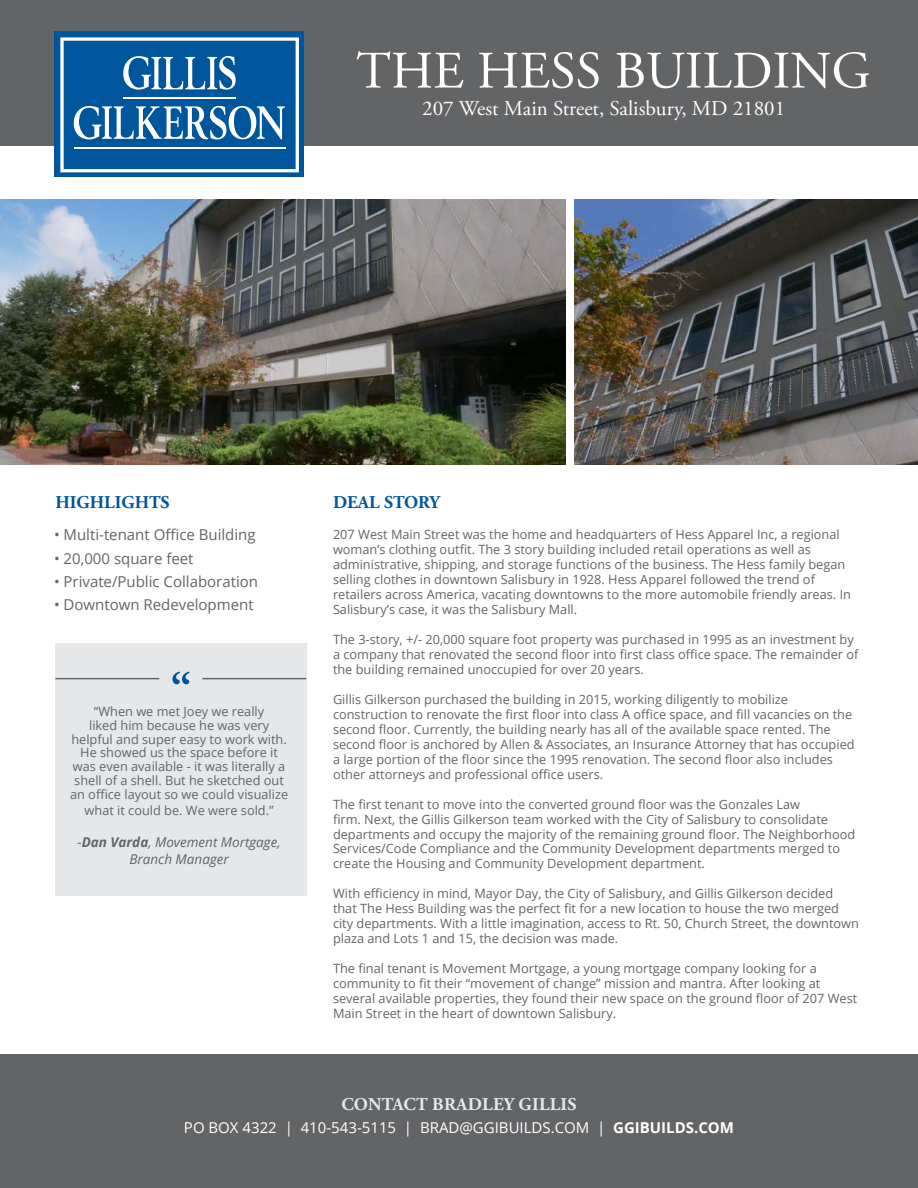
<style>
.page{position:relative;width:918px;height:1188px;background:#fff}
.page>*{position:absolute;margin:0;border:0;box-sizing:border-box;transform-origin:0 0}
.t1{font:52.5px "Adobe Garamond Pro";color:#fff}
.t2{font:21px "Adobe Garamond Pro";color:#fff}
.t3{font:700 18px "Adobe Garamond Pro";letter-spacing:.015em;color:#e6e7e8}
.t4{font:700 18px "Adobe Garamond Pro";color:#00569c}
.t5{font:15px "Open Sans";color:#636466}
.t6{font:15px "Open Sans";color:#fff}
.t7{font:italic 13.5px/16.2px "Open Sans";color:#636466;text-align:center}
.t8{font:12.75px/15px "Open Sans";color:#636466}
.s1{font-weight:700}
</style>
<div class="page">
<div style="left:0;top:0;width:918px;height:146px;background:#636466"></div>
<img style="left:0;top:199px;width:566px;height:265px">
<div style="left:55px;top:644px;width:252px;height:252px;background:#e6e7e8"></div>
<svg style="left:172px;top:672px;width:18px;height:12px"></svg>
<hr style="left:55px;top:678px;width:104px;height:1px;background:#636466">
<hr style="left:202px;top:678px;width:104px;height:1px;background:#636466">
<div style="left:0;top:1054px;width:918px;height:134px;background:#636466"></div>
<div style="left:55px;top:32px;width:249px;height:145px;background:#00569c"></div>
<svg style="left:60px;top:37px;width:239px;height:135px"></svg>
<img style="left:575px;top:199px;width:343px;height:265px">
<h1 class="t1" style="left:356px;top:39px;width:516px">THE HESS BUILDING</h1>
<h2 class="t2" style="left:422px;top:96px;width:365px">207 West Main Street, Salisbury, MD 21801</h2>
<h3 class="t4" style="left:55px;top:492px;width:116px">HIGHLIGHTS</h3>
<h3 class="t4" style="left:333px;top:492px;width:108px">DEAL STORY</h3>
<p class="t8" style="left:333px;top:526px;width:520px">207 West Main Street was the home and headquarters of Hess Apparel Inc, a regional woman’s clothing outfit. The 3 story building included retail operations as well as administrative, shipping, and storage functions of the business. The Hess family began selling clothes in downtown Salisbury in 1928. Hess Apparel followed the trend of retailers across America, vacating downtowns to the more automobile friendly areas. In Salisbury’s case, it was the Salisbury Mall.</p>
<p class="t8" style="left:333px;top:631px;width:527px">The 3-story, +/- 20,000 square foot property was purchased in 1995 as an investment by a company that renovated the second floor into first class office space. The remainder of the building remained unoccupied for over 20 years.</p>
<p class="t8" style="left:333px;top:691px;width:523px">Gillis Gilkerson purchased the building in 2015, working diligently to mobilize construction to renovate the first floor into class A office space, and fill vacancies on the second floor. Currently, the building nearly has all of the available space rented. The second floor is anchored by Allen &amp; Associates, an Insurance Attorney that has occupied a large portion of the floor since the 1995 renovation. The second floor also includes other attorneys and professional office users.</p>
<p class="t8" style="left:333px;top:796px;width:524px">The first tenant to move into the converted ground floor was the Gonzales Law<br>firm. Next, the Gillis Gilkerson team worked with the City of Salisbury to consolidate departments and occupy the majority of the remaining ground floor. The Neighborhood Services/Code Compliance and the Community Development departments merged to create the Housing and Community Development department.</p>
<p class="t8" style="left:333px;top:886px;width:528px">With efficiency in mind, Mayor Day, the City of Salisbury, and Gillis Gilkerson decided that The Hess Building was the perfect fit for a new location to house the two merged city departments. With a little imagination, access to Rt. 50, Church Street, the downtown plaza and Lots 1 and 15, the decision was made.</p>
<p class="t8" style="left:333px;top:961px;width:526px">The final tenant is Movement Mortgage, a young mortgage company looking for a community to fit their “movement of change” mission and mantra. After looking at several available properties, they found their new space on the ground floor of 207 West Main Street in the heart of downtown Salisbury.</p>
<p class="t5" style="left:54px;top:525px;width:203px">• Multi-tenant Office Building</p>
<p class="t5" style="left:54px;top:548px;width:141px">• 20,000 square feet</p>
<p class="t5" style="left:54px;top:571px;width:206px">• Private/Public Collaboration</p>
<p class="t5" style="left:54px;top:594px;width:201px">• Downtown Redevelopment</p>
<p class="t8" style="left:70px;top:704px;width:220px;line-height:13.8px;text-align:center">“When we met Joey we really<br>liked him because he was very helpful and super easy to work with.<br>He showed us the space before it was even available - it was literally a shell of a shell. But he sketched out an office layout so we could visualize</p>
<p class="t8" style="left:85px;top:802px;width:191px">what it could be. We were sold.”</p>
<p class="t7" style="left:78px;top:834px;width:204px">-<span class="s1">Dan Varda</span>, Movement Mortgage,<br>Branch Manager</p>
<h3 class="t3" style="left:341px;top:1094px;width:237px">CONTACT BRADLEY GILLIS</h3>
<p class="t6" style="left:184px;top:1117px;width:552px">PO BOX 4322 | 410-543-5115 | BRAD@GGIBUILDS.COM | <span class="s1">GGIBUILDS.COM</span></p>
</div>
